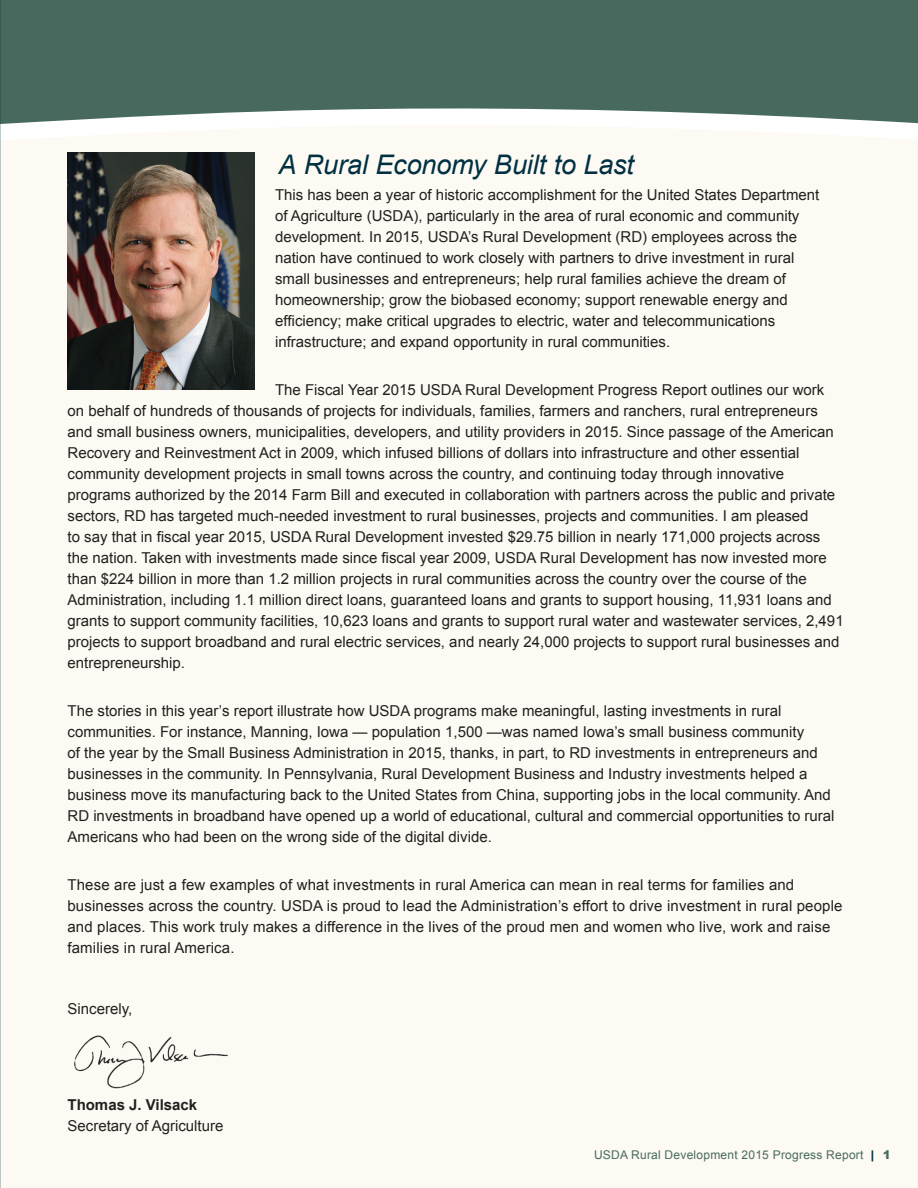
<style>
.page{position:relative;width:918px;height:1188px;background:#fcfaf2}
.page>*{position:absolute;margin:0;border:0;box-sizing:border-box;transform-origin:0 0}
.t1{font:italic 27px "Arial";letter-spacing:-.005em;color:#003042}
.t2{font:15px/21px "Arial";color:#231f20}
.t3{font:700 15px "Arial";color:#231f20}
.t4{font:12px "Arial";letter-spacing:.02em;color:#486a5e}
.s1{font-weight:900;color:#003042}
.s2{font-weight:900}
</style>
<div class="page">
<div style="left:0;top:0;width:918px;height:97px;background:#486a5e"></div>
<svg style="left:0;top:97px;width:918px;height:44px"></svg>
<img style="left:68px;top:152px;width:187px;height:238px">
<img style="left:74px;top:1035px;width:154px;height:54px">
<h1 class="t1" style="left:278px;top:147px;width:357px">A Rural Economy Built to Last</h1>
<p class="t2" style="left:275px;top:184px;width:546px">This has been a year of historic accomplishment for the United States Department of Agriculture (USDA), particularly in the area of rural economic and community development. In 2015, USDA’s Rural Development (RD) employees across the nation have continued to work closely with partners to drive investment in rural small businesses and entrepreneurs; help rural families achieve the dream of homeownership; grow the biobased economy; support renewable energy and efficiency; make critical upgrades to electric, water and telecommunications infrastructure; and expand opportunity in rural communities.</p>
<p class="t2" style="left:68px;top:379px;width:778px;text-indent:208px">The Fiscal Year 2015 USDA Rural Development Progress Report outlines our work on behalf of hundreds of thousands of projects for individuals, families, farmers and ranchers, rural entrepreneurs and small business owners, municipalities, developers, and utility providers in 2015. Since passage of the American Recovery and Reinvestment Act in 2009, which infused billions of dollars into infrastructure and other essential community development projects in small towns across the country, and continuing today through innovative programs authorized by the 2014 Farm Bill and executed in collaboration with partners across the public and private sectors, RD has targeted much-needed investment to rural businesses, projects and communities. I am pleased<br>to say that in fiscal year 2015, USDA Rural Development invested $29.75 billion in nearly 171,000 projects across the nation. Taken with investments made since fiscal year 2009, USDA Rural Development has now invested more than $224 billion in more than 1.2 million projects in rural communities across the country over the course of the Administration, including 1.1 million direct loans, guaranteed loans and grants to support housing, 11,931 loans and grants to support community facilities, 10,623 loans and grants to support rural water and wastewater services, 2,491 projects to support broadband and rural electric services, and nearly 24,000 projects to support rural businesses and entrepreneurship.</p>
<p class="t2" style="left:68px;top:700px;width:769px">The stories in this year’s report illustrate how USDA programs make meaningful, lasting investments in rural communities. For instance, Manning, Iowa — population 1,500 —was named Iowa’s small business community<br>of the year by the Small Business Administration in 2015, thanks, in part, to RD investments in entrepreneurs and businesses in the community. In Pennsylvania, Rural Development Business and Industry investments helped a business move its manufacturing back to the United States from China, supporting jobs in the local community. And RD investments in broadband have opened up a world of educational, cultural and commercial opportunities to rural Americans who had been on the wrong side of the digital divide.</p>
<p class="t2" style="left:68px;top:874px;width:777px">These are just a few examples of what investments in rural America can mean in real terms for families and businesses across the country. USDA is proud to lead the Administration’s effort to drive investment in rural people and places. This work truly makes a difference in the lives of the proud men and women who live, work and raise families in rural America.</p>
<p class="t2" style="left:68px;top:999px;width:66px">Sincerely,</p>
<p class="t3" style="left:68px;top:1095px;width:131px">Thomas J. Vilsack</p>
<p class="t2" style="left:68px;top:1115px;width:157px">Secretary of Agriculture</p>
<p class="t4" style="left:594px;top:1147px;width:298px">USDA Rural Development 2015 Progress Report <span class="s1">|</span> <span class="s2">1</span></p>
</div>
